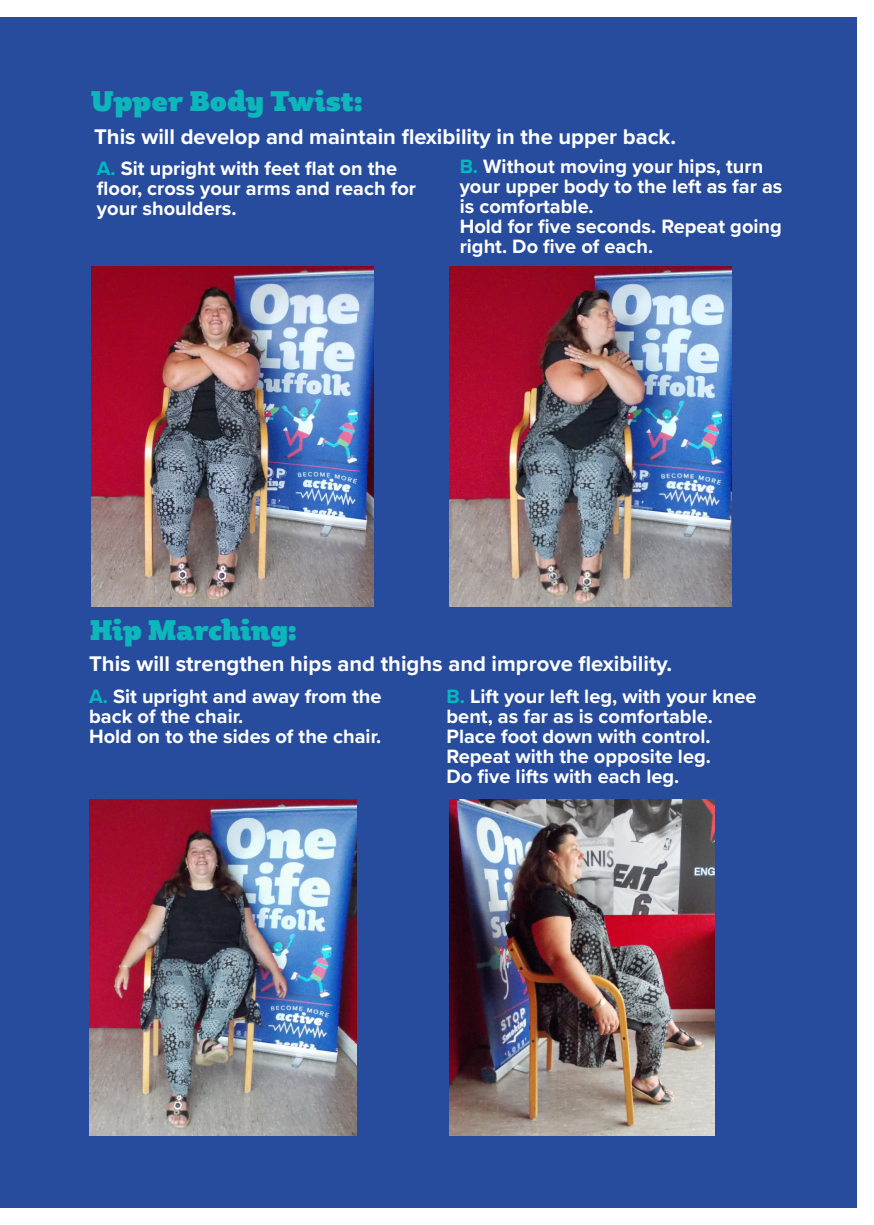
<style>
.page{position:relative;width:874px;height:1225px;background:#fff}
.page>*{position:absolute;margin:0;border:0;box-sizing:border-box;transform-origin:0 0}
.t1{font:28px "Plume Ad";color:#0cb7bb}
.t2{font:700 22px "Proxima Nova";color:#fff}
.t3{font:700 20px/20px "Proxima Nova";color:#fff}
.s1{color:#03b9bd}
</style>
<div class="page">
<div style="left:0;top:17px;width:17px;height:1191px;background:#274c9e"></div>
<div style="left:17px;top:17px;width:839px;height:1191px;background:#274c9e"></div>
<img style="left:92px;top:266px;width:281px;height:341px">
<img style="left:449px;top:266px;width:282px;height:341px">
<img style="left:89px;top:799px;width:267px;height:337px">
<img style="left:449px;top:799px;width:265px;height:337px">
<p class="t1" style="left:91px;top:82px;width:273px">Upper Body Twist:</p>
<p class="t2" style="left:94px;top:124px;width:583px">This will develop and maintain flexibility in the upper back.</p>
<p class="t3" style="left:97px;top:159px;width:320px"><span class="s1">A.</span> Sit upright with feet flat on the floor, cross your arms and reach for your shoulders.</p>
<p class="t3" style="left:459px;top:157px;width:324px"><span class="s1">B.</span> Without moving your hips, turn your upper body to the left as far as is comfortable.</p>
<p class="t3" style="left:459px;top:217px;width:323px">Hold for five seconds. Repeat going right. Do five of each.</p>
<p class="t1" style="left:90px;top:611px;width:208px">Hip Marching:</p>
<p class="t2" style="left:89px;top:651px;width:584px">This will strengthen hips and thighs and improve flexibility.</p>
<p class="t3" style="left:89px;top:687px;width:294px"><span class="s1">A.</span> Sit upright and away from the back of the chair.</p>
<p class="t3" style="left:89px;top:727px;width:293px">Hold on to the sides of the chair.</p>
<p class="t3" style="left:446px;top:687px;width:311px"><span class="s1">B.</span> Lift your left leg, with your knee bent, as far as is comfortable.</p>
<p class="t3" style="left:446px;top:727px;width:265px">Place foot down with control.</p>
<p class="t3" style="left:446px;top:747px;width:266px">Repeat with the opposite leg.</p>
<p class="t3" style="left:446px;top:767px;width:234px">Do five lifts with each leg.</p>
</div>
